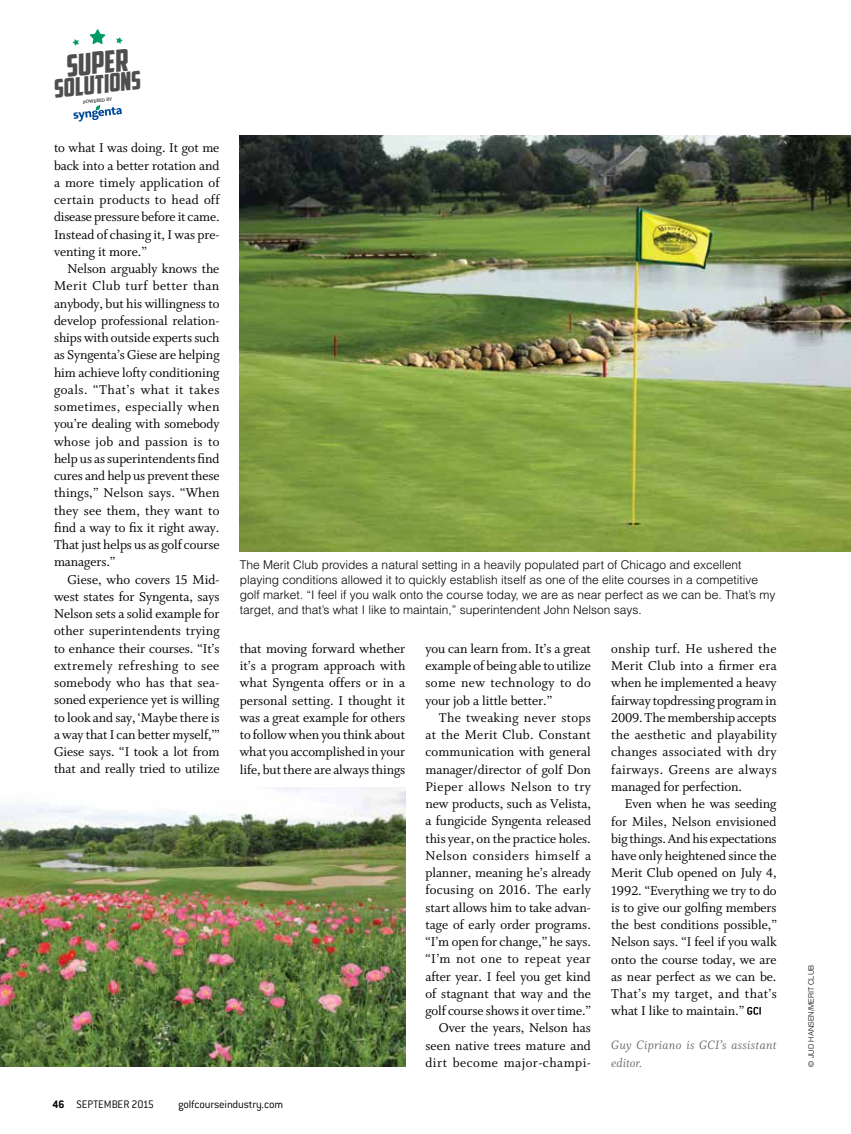
<style>
.page{position:relative;width:851px;height:1134px;background:#fff}
.page>*{position:absolute;margin:0;border:0;box-sizing:border-box;transform-origin:0 0}
.t1{font:30.3px "American Captain";color:#4e4e4e}
.t2{font:25.5px "American Captain";color:#4e4e4e}
.t3{font:14.25px/17.2px "Whitman Roman LF";letter-spacing:-.005em;color:#000;text-align:justify}
.t4{font:13.5px/17.2px "Whitman Italic LF";letter-spacing:.025em;color:#6d6e71}
.t5{font:300 12px/15px "Helvetica";color:#000}
.t6{font:300 12px "Conduit ITC";letter-spacing:-.01em;color:#000}
.t7{font:300 7.5px "Helvetica";color:#000}
.t8{font:600 4.5px "Lubalin Graph";color:#4e4e4e}
.s1{font-weight:700}
</style>
<div class="page">
<svg style="left:90px;top:29px;width:16px;height:15px"></svg>
<svg style="left:73px;top:39px;width:6px;height:7px"></svg>
<svg style="left:116px;top:37px;width:7px;height:7px"></svg>
<svg style="left:73px;top:105px;width:49px;height:17px"></svg>
<svg style="left:747px;top:1007px;width:13px;height:8px"></svg>
<img style="left:240px;top:135px;width:610px;height:416px">
<img style="left:0;top:788px;width:405px;height:278px">
<h1 class="t1" style="left:63px;top:48px;width:64px;rotate:-6deg">Super</h1>
<h2 class="t2" style="left:51px;top:74px;width:89px;rotate:-6deg">SOLUTIONS</h2>
<p class="t8" style="left:83px;top:99px;width:31px;rotate:-6deg">POWERED BY</p>
<p class="t3" style="left:54px;top:140px;width:167px">to what I was doing. It got me back into a better rotation and a more timely application of certain products to head off disease pressure before it came.<br>Instead of chasing it, I was pre&shy;venting it more.”</p>
<p class="t3" style="left:54px;top:260px;width:167px;text-indent:13px">Nelson arguably knows the Merit Club turf better than anybody, but his willingness to develop professional relation&shy;ships with outside experts such as Syngenta’s Giese are helping him achieve lofty conditioning goals. “That’s what it takes sometimes, especially when you’re dealing with somebody whose job and passion is to help us as superintendents find cures and help us prevent these things,” Nelson says. “When they see them, they want to find a way to fix it right away.<br>That just helps us as golf course managers.”</p>
<p class="t3" style="left:54px;top:571px;width:167px;text-indent:13px">Giese, who covers 15 Mid&shy;west states for Syngenta, says Nelson sets a solid example for other superintendents trying to enhance their courses. “It’s extremely refreshing to see somebody who has that sea&shy;soned experience yet is willing to look and say, ‘Maybe there is a way that I can better myself,’” Giese says. “I took a lot from that and really tried to utilize</p>
<p class="t5" style="left:240px;top:557px;width:537px">The Merit Club provides a natural setting in a heavily populated part of Chicago and excellent playing conditions allowed it to quickly establish itself as one of the elite courses in a competitive golf market. “I feel if you walk onto the course today, we are as near perfect as we can be. That’s my target, and that’s what I like to maintain,” superintendent John Nelson says.</p>
<p class="t3" style="left:240px;top:640px;width:167px">that moving forward whether it’s a program approach with what Syngenta offers or in a personal setting. I thought it was a great example for others to follow when you think about what you accomplished in your life, but there are always things</p>
<p class="t3" style="left:425px;top:640px;width:167px">you can learn from. It’s a great example of being able to utilize some new technology to do your job a little better.”</p>
<p class="t3" style="left:425px;top:709px;width:167px;text-align:right">The tweaking never stops at the Merit Club. Constant communication with general manager/director of golf Don<br>Pieper allows Nelson to try new products, such as Velista, a fungicide Syngenta released this year, on the practice holes.<br>Nelson considers himself a planner, meaning he’s already focusing on 2016. The early start allows him to take advan&shy;tage of early order programs. “I’m open for change,” he says. “I’m not one to repeat year after year. I feel you get kind of stagnant that way and the golf course shows it over time.”<br>Over the years, Nelson has seen native trees mature and dirt become major-champi-</p>
<p class="t3" style="left:611px;top:640px;width:167px">onship turf. He ushered the Merit Club into a firmer era when he implemented a heavy fairway topdressing program in 2009. The membership accepts the aesthetic and playability changes associated with dry fairways. Greens are always managed for perfection.</p>
<p class="t3" style="left:611px;top:796px;width:167px;text-indent:13px">Even when he was seeding for Miles, Nelson envisioned big things. And his expectations have only heightened since the Merit Club opened on July 4, 1992. “Everything we try to do is to give our golfing members the best conditions possible,” Nelson says. “I feel if you walk onto the course today, we are as near perfect as we can be.<br>That’s my target, and that’s what I like to maintain.”</p>
<p class="t4" style="left:611px;top:1037px;width:167px">Guy Cipriano is GCI’s assistant editor.</p>
<p class="t6" style="left:52px;top:1098px;width:103px"><span class="s1">46</span> SEPTEMBER 2015</p>
<p class="t6" style="left:178px;top:1098px;width:107px">golfcourseindustry.com</p>
<p class="t7" style="left:806px;top:1066px;width:103px;rotate:-90deg">© JUD HANSEN/MERIT CLUB</p>
</div>
